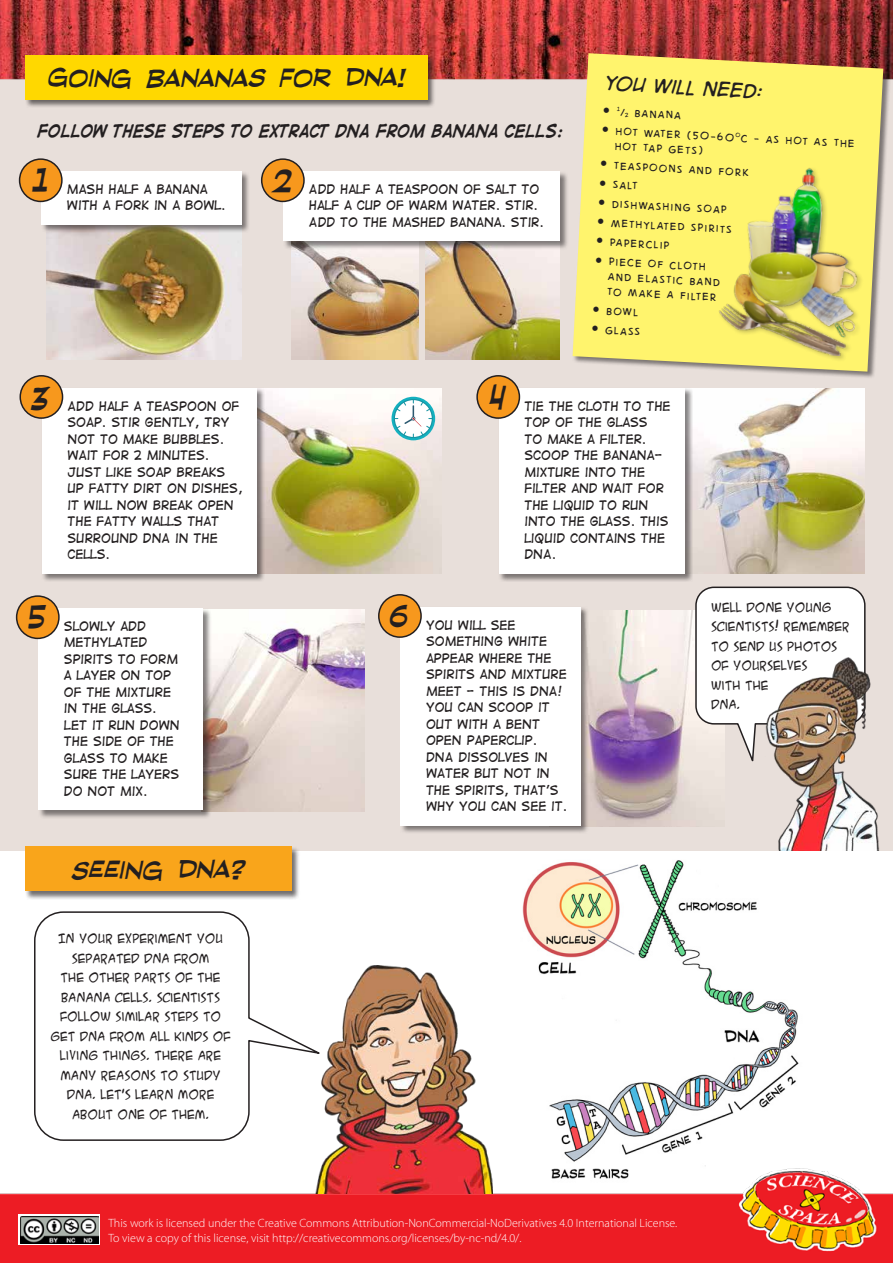
<style>
.page{position:relative;width:893px;height:1263px;background:#fff}
.page>*{position:absolute;margin:0;border:0;box-sizing:border-box;transform-origin:0 0}
.t1{font:italic 44.55px "Red State Blue State BB";color:#231f20}
.t2{font:italic 33.6px "Red State Blue State BB";color:#231f20}
.t3{font:italic 27px "Digital Strip.BB";color:#231f20}
.t4{font:700 15px "Digital Strip";color:#231f20;scale:.9 1}
.t5{font:13.5px/19.2px "Digital Strip.BB";color:#231f20}
.t6{font:12px/16.5px "Digital Strip";color:#231f20}
.t7{font:12px/19.5px "ACME Secret Agent";color:#231f20}
.t8{font:300 12px/14.4px "Myriad Pro";color:#fff}
.s1{font-size:7.8px}
</style>
<div class="page">
<img style="left:522px;top:860px;width:277px;height:283px">
<div style="left:0;top:63px;width:893px;height:787px;background:#e8dfda"></div>
<img style="left:0;top:0;width:893px;height:80px">
<div style="left:25px;top:54px;width:411px;height:54px;background:#231f20;opacity:.65"></div>
<div style="left:25px;top:55px;width:402px;height:45px;background:#ffd800"></div>
<img style="left:0;top:1143px;width:893px;height:120px">
<div style="left:19px;top:1215px;width:81px;height:30px;background:linear-gradient(to right,#000,#020202)"></div>
<img style="left:20px;top:1216px;width:78px;height:27px">
<img style="left:46px;top:233px;width:195px;height:126px">
<img style="left:265px;top:389px;width:176px;height:184px">
<img style="left:211px;top:610px;width:153px;height:201px">
<img style="left:590px;top:610px;width:104px;height:216px">
<img style="left:693px;top:388px;width:171px;height:185px">
<img style="left:292px;top:250px;width:126px;height:109px">
<img style="left:425px;top:250px;width:135px;height:109px">
<div style="left:41px;top:171px;width:209px;height:62px;background:#231f20;opacity:.55"></div>
<div style="left:41px;top:171px;width:201px;height:54px;background:#fff"></div>
<div style="left:20px;top:159px;width:42px;height:42px;background:#f7981d;border-radius:50%"></div>
<div style="left:19px;top:158px;width:44px;height:44px;border:2px solid #231f20;border-radius:50%"></div>
<div style="left:283px;top:171px;width:286px;height:79px;background:#231f20;opacity:.55"></div>
<div style="left:283px;top:171px;width:277px;height:70px;background:#fff"></div>
<div style="left:262px;top:159px;width:42px;height:42px;background:#f7981d;border-radius:50%"></div>
<div style="left:261px;top:158px;width:44px;height:44px;border:2px solid #231f20;border-radius:50%"></div>
<div style="left:572px;top:53px;width:319px;height:326px;background:#231f20;opacity:.55"></div>
<svg style="left:573px;top:53px;width:310px;height:319px;background:#f5e672"></svg>
<div style="left:42px;top:387px;width:223px;height:195px;background:#231f20;opacity:.55"></div>
<div style="left:42px;top:388px;width:214px;height:185px;background:#fff"></div>
<div style="left:20px;top:376px;width:43px;height:42px;background:#f7981d;border-radius:50%"></div>
<div style="left:20px;top:375px;width:43px;height:44px;border:2px solid #231f20;border-radius:50%"></div>
<div style="left:498px;top:387px;width:195px;height:195px;background:#231f20;opacity:.55"></div>
<div style="left:499px;top:388px;width:186px;height:186px;background:#fff"></div>
<div style="left:477px;top:376px;width:42px;height:42px;background:#f7981d;border-radius:50%"></div>
<div style="left:476px;top:375px;width:44px;height:44px;border:2px solid #231f20;border-radius:50%"></div>
<div style="left:38px;top:608px;width:173px;height:211px;background:#231f20;opacity:.55"></div>
<div style="left:38px;top:608px;width:164px;height:202px;background:#fff"></div>
<div style="left:17px;top:596px;width:42px;height:42px;background:#f7981d;border-radius:50%"></div>
<div style="left:16px;top:595px;width:44px;height:44px;border:2px solid #231f20;border-radius:50%"></div>
<div style="left:400px;top:606px;width:190px;height:228px;background:#231f20;opacity:.55"></div>
<div style="left:400px;top:607px;width:180px;height:218px;background:#fff"></div>
<div style="left:379px;top:595px;width:42px;height:42px;background:#f7981d;border-radius:50%"></div>
<div style="left:378px;top:594px;width:44px;height:44px;border:2px solid #231f20;border-radius:50%"></div>
<div style="left:717px;top:166px;width:146px;height:197px;background:#fff46d"></div>
<img style="left:713px;top:152px;width:160px;height:205px">
<div style="left:391px;top:397px;width:44px;height:43px;background:#14b0bf;border-radius:50%"></div>
<div style="left:394px;top:399px;width:39px;height:39px;background:#1794a3;border-radius:50%"></div>
<svg style="left:394px;top:399px;width:38px;height:39px"></svg>
<svg style="left:694px;top:586px;width:172px;height:176px;background:#f6f5f4"></svg>
<img style="left:756px;top:658px;width:124px;height:192px">
<div style="left:25px;top:846px;width:275px;height:54px;background:#231f20;opacity:.65"></div>
<div style="left:25px;top:846px;width:266px;height:45px;background:#f9a51b"></div>
<svg style="left:34px;top:911px;width:282px;height:230px"></svg>
<img style="left:316px;top:966px;width:176px;height:228px">
<svg style="left:604px;top:108px;width:5px;height:5px"></svg>
<svg style="left:603px;top:127px;width:5px;height:5px"></svg>
<svg style="left:601px;top:161px;width:5px;height:6px"></svg>
<svg style="left:600px;top:180px;width:5px;height:6px"></svg>
<svg style="left:599px;top:199px;width:5px;height:6px"></svg>
<svg style="left:598px;top:219px;width:5px;height:5px"></svg>
<svg style="left:597px;top:238px;width:5px;height:5px"></svg>
<svg style="left:596px;top:257px;width:5px;height:6px"></svg>
<svg style="left:593px;top:306px;width:6px;height:6px"></svg>
<svg style="left:592px;top:325px;width:6px;height:6px"></svg>
<h2 class="t2" style="left:47px;top:64px;width:360px">Going Bananas for DNA!</h2>
<p class="t4" style="left:38px;top:122px;width:585px">FOLLOW THESE STEPS TO EXTRACT DNA FROM BANANA CELLS:</p>
<h1 class="t1" style="left:32px;top:162px;width:18px">1</h1>
<p class="t6" style="left:67px;top:181px;width:160px">MASH HALF A BANANA<br>WITH A FORK IN A BOWL.</p>
<h1 class="t1" style="left:271px;top:162px;width:22px">2</h1>
<p class="t6" style="left:309px;top:181px;width:237px">ADD HALF A TEASPOON OF SALT TO<br>HALF A CUP OF WARM WATER. STIR.<br>ADD TO THE MASHED BANANA. STIR.</p>
<h3 class="t3" style="left:605px;top:65px;width:160px;rotate:3deg">You will need:</h3>
<p class="t5" style="left:617px;top:102px;width:241px;rotate:3deg"><sup>1</sup>/<span class="s1">2</span> banana<br>Hot water (50-60<sup>o</sup>C - as hot as the</p>
<p class="t5" style="left:615px;top:136px;width:136px;rotate:3deg">hot tap gets)<br>Teaspoons and fork<br>Salt<br>Dishwashing soap<br>Methylated spirits<br>Paperclip<br>Piece of cloth</p>
<p class="t5" style="left:608px;top:268px;width:114px;line-height:15px;rotate:3deg">and elastic band to make a filter</p>
<p class="t5" style="left:607px;top:300px;width:36px;rotate:3deg">Bowl<br>Glass</p>
<h1 class="t1" style="left:30px;top:379px;width:20px">3</h1>
<p class="t6" style="left:68px;top:397px;width:177px">ADD HALF A TEASPOON OF<br>SOAP. STIR GENTLY, TRY<br>NOT TO MAKE BUBBLES.<br>WAIT FOR 2 MINUTES.<br>JUST LIKE SOAP BREAKS<br>UP FATTY DIRT ON DISHES,<br>IT WILL NOW BREAK OPEN<br>THE FATTY WALLS THAT<br>SURROUND DNA IN THE<br>CELLS.</p>
<h1 class="t1" style="left:26px;top:599px;width:20px">5</h1>
<p class="t6" style="left:64px;top:618px;width:117px">SLOWLY ADD<br>METHYLATED<br>SPIRITS TO FORM<br>A LAYER ON TOP<br>OF THE MIXTURE<br>IN THE GLASS.<br>LET IT RUN DOWN<br>THE SIDE OF THE<br>GLASS TO MAKE<br>SURE THE LAYERS<br>DO NOT MIX.</p>
<h2 class="t2" style="left:72px;top:856px;width:174px">Seeing DNA?</h2>
<p class="t7" style="left:51px;top:928px;width:182px;text-align:center">IN YOUR EXPERIMENT YOU<br>SEPARATED DNA FROM<br>THE OTHER PARTS OF THE<br>BANANA CELLS. SCIENTISTS<br>FOLLOW SIMILAR STEPS TO<br>GET DNA FROM ALL KINDS OF<br>LIVING THINGS. THERE ARE<br>MANY REASONS TO STUDY<br>DNA. LET’S LEARN MORE<br>ABOUT ONE OF THEM.</p>
<h1 class="t1" style="left:488px;top:379px;width:17px">4</h1>
<p class="t6" style="left:524px;top:397px;width:148px">TIE THE CLOTH TO THE<br>TOP OF THE GLASS<br>TO MAKE A FILTER.<br>SCOOP THE BANANA-<br>MIXTURE INTO THE<br>FILTER AND WAIT FOR<br>THE LIQUID TO RUN<br>INTO THE GLASS. THIS<br>LIQUID CONTAINS THE<br>DNA.</p>
<h1 class="t1" style="left:388px;top:598px;width:21px">6</h1>
<p class="t7" style="left:711px;top:597px;width:140px">WELL DONE YOUNG<br>SCIENTISTS! REMEMBER<br>TO SEND US PHOTOS<br>OF YOURSELVES<br>WITH THE<br>DNA.</p>
<p class="t6" style="left:426px;top:616px;width:143px">YOU WILL SEE<br>SOMETHING WHITE<br>APPEAR WHERE THE<br>SPIRITS AND MIXTURE<br>MEET - THIS IS DNA!<br>YOU CAN SCOOP IT<br>OUT WITH A BENT<br>OPEN PAPERCLIP.<br>DNA DISSOLVES IN<br>WATER BUT NOT IN<br>THE SPIRITS, THAT’S<br>WHY YOU CAN SEE IT.</p>
<p class="t8" style="left:108px;top:1216px;width:570px">This work is licensed under the Creative Commons Attribution-NonCommercial-NoDerivatives 4.0 International License.<br>To view a copy of this license, visit http://creativecommons.org/licenses/by-nc-nd/4.0/.</p>
</div>
